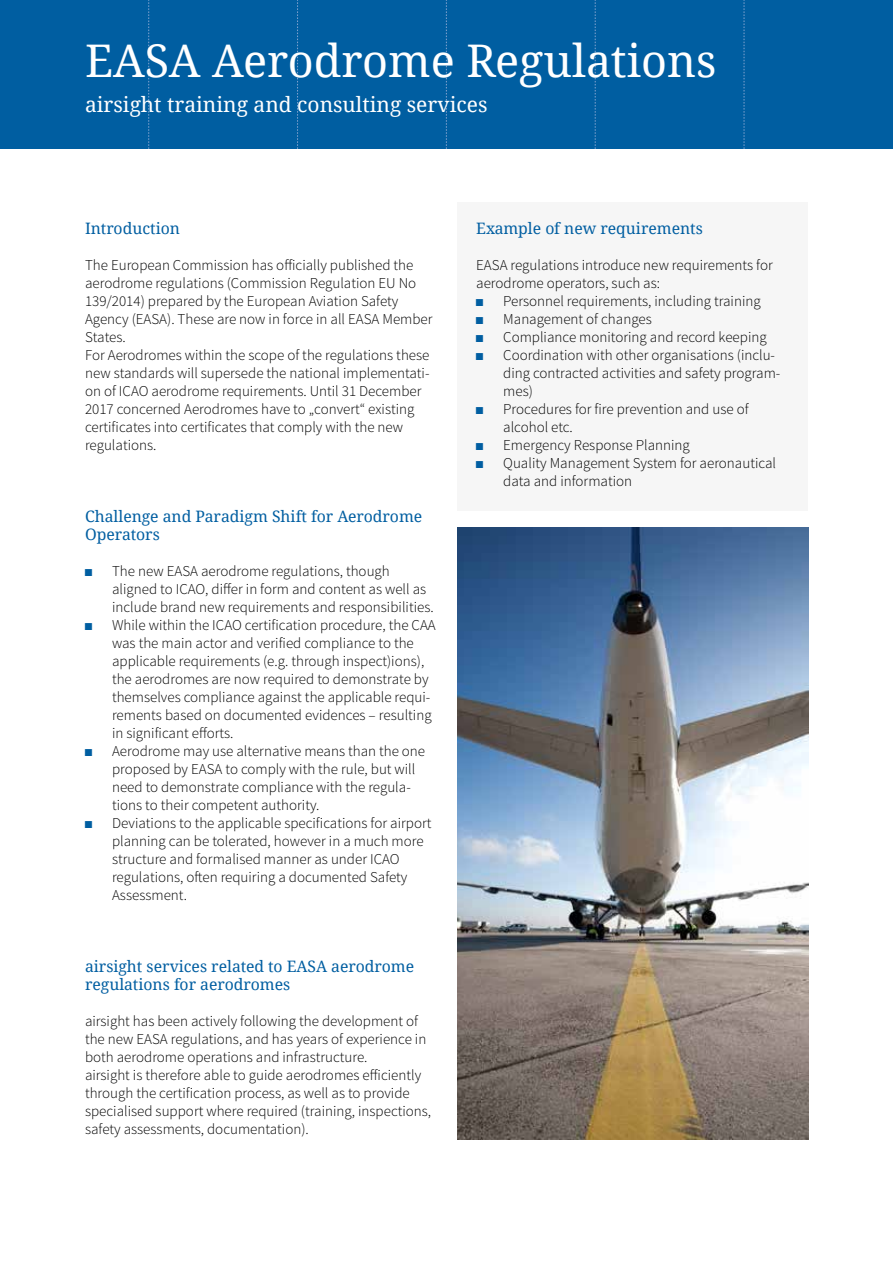
<style>
.page{position:relative;width:893px;height:1263px;background:#fff}
.page>*{position:absolute;margin:0;border:0;box-sizing:border-box;transform-origin:0 0}
.t1{font:45px "Droid Serif";color:#fff}
.t2{font:21px "Droid Serif";color:#fff}
.t3{font:15.75px/18px "Droid Serif";color:#005ea1}
.t4{font:300 15px/18px "Source Sans Pro";color:#000}
.s1{font-family:"Arial Narrow";font-weight:400;color:#005ea1}
</style>
<div class="page">
<div style="left:0;top:0;width:893px;height:149px;background:#005ea1"></div>
<svg style="left:148px;top:0;width:1px;height:149px"></svg>
<svg style="left:297px;top:0;width:1px;height:149px"></svg>
<svg style="left:446px;top:0;width:1px;height:149px"></svg>
<svg style="left:595px;top:0;width:1px;height:149px"></svg>
<svg style="left:744px;top:0;width:1px;height:149px"></svg>
<div style="left:457px;top:202px;width:351px;height:308px;background:#f6f6f6"></div>
<img style="left:457px;top:527px;width:351px;height:612px">
<h1 class="t1" style="left:85px;top:33px;width:633px">EASA Aerodrome Regulations</h1>
<h2 class="t2" style="left:85px;top:91px;width:404px">airsight training and consulting services</h2>
<p class="t3" style="left:85px;top:219px;width:96px">Introduction</p>
<p class="t4" style="left:85px;top:256px;width:349px">The European Commission has officially published the aerodrome regulations (Commission Regulation EU No 139/2014) prepared by the European Aviation Safety Agency (EASA). These are now in force in all EASA Member States.<br>For Aerodromes within the scope of the regulations these new standards will supersede the national implementati&shy;on of ICAO aerodrome requirements. Until 31 December 2017 concerned Aerodromes have to „convert“ existing certificates into certificates that comply with the new regulations.</p>
<p class="t3" style="left:85px;top:507px;width:339px">Challenge and Paradigm Shift for Aerodrome<br>Operators</p>
<p class="t4" style="left:112px;top:562px;width:323px;text-indent:-27px"><span class="s1">■</span> The new EASA aerodrome regulations, though aligned to ICAO, differ in form and content as well as include brand new requirements and responsibilities.</p>
<p class="t4" style="left:112px;top:616px;width:325px;text-indent:-27px"><span class="s1">■</span> While within the ICAO certification procedure, the CAA was the main actor and verified compliance to the applicable requirements (e.g. through inspect)ions), the aerodromes are now required to demonstrate by themselves compliance against the applicable requi&shy;rements based on documented evidences – resulting in significant efforts.</p>
<p class="t4" style="left:112px;top:742px;width:315px;text-indent:-27px"><span class="s1">■</span> Aerodrome may use alternative means than the one proposed by EASA to comply with the rule, but will need to demonstrate compliance with the regula&shy;tions to their competent authority.</p>
<p class="t4" style="left:112px;top:814px;width:321px;text-indent:-27px"><span class="s1">■</span> Deviations to the applicable specifications for airport planning can be tolerated, however in a much more structure and formalised manner as under ICAO regulations, often requiring a documented Safety Assessment.</p>
<p class="t3" style="left:85px;top:957px;width:331px">airsight services related to EASA aerodrome regulations for aerodromes</p>
<p class="t4" style="left:85px;top:1012px;width:348px">airsight has been actively following the development of the new EASA regulations, and has years of experience in both aerodrome operations and infrastructure.<br>airsight is therefore able to guide aerodromes efficiently through the certification process, as well as to provide specialised support where required (training, inspections, safety assessments, documentation).</p>
<p class="t3" style="left:476px;top:219px;width:228px">Example of new requirements</p>
<p class="t4" style="left:476px;top:256px;width:298px">EASA regulations introduce new requirements for aerodrome operators, such as:</p>
<p class="t4" style="left:476px;top:292px;width:286px"><span class="s1">■</span> Personnel requirements, including training</p>
<p class="t4" style="left:476px;top:310px;width:177px"><span class="s1">■</span> Management of changes</p>
<p class="t4" style="left:476px;top:328px;width:292px"><span class="s1">■</span> Compliance monitoring and record keeping</p>
<p class="t4" style="left:503px;top:346px;width:279px;text-indent:-27px"><span class="s1">■</span> Coordination with other organisations (inclu&shy;ding contracted activities and safety program&shy;mes)</p>
<p class="t4" style="left:503px;top:400px;width:247px;text-indent:-27px"><span class="s1">■</span> Procedures for fire prevention and use of alcohol etc.</p>
<p class="t4" style="left:476px;top:436px;width:215px"><span class="s1">■</span> Emergency Response Planning</p>
<p class="t4" style="left:503px;top:454px;width:274px;text-indent:-27px"><span class="s1">■</span> Quality Management System for aeronautical data and information</p>
</div>
